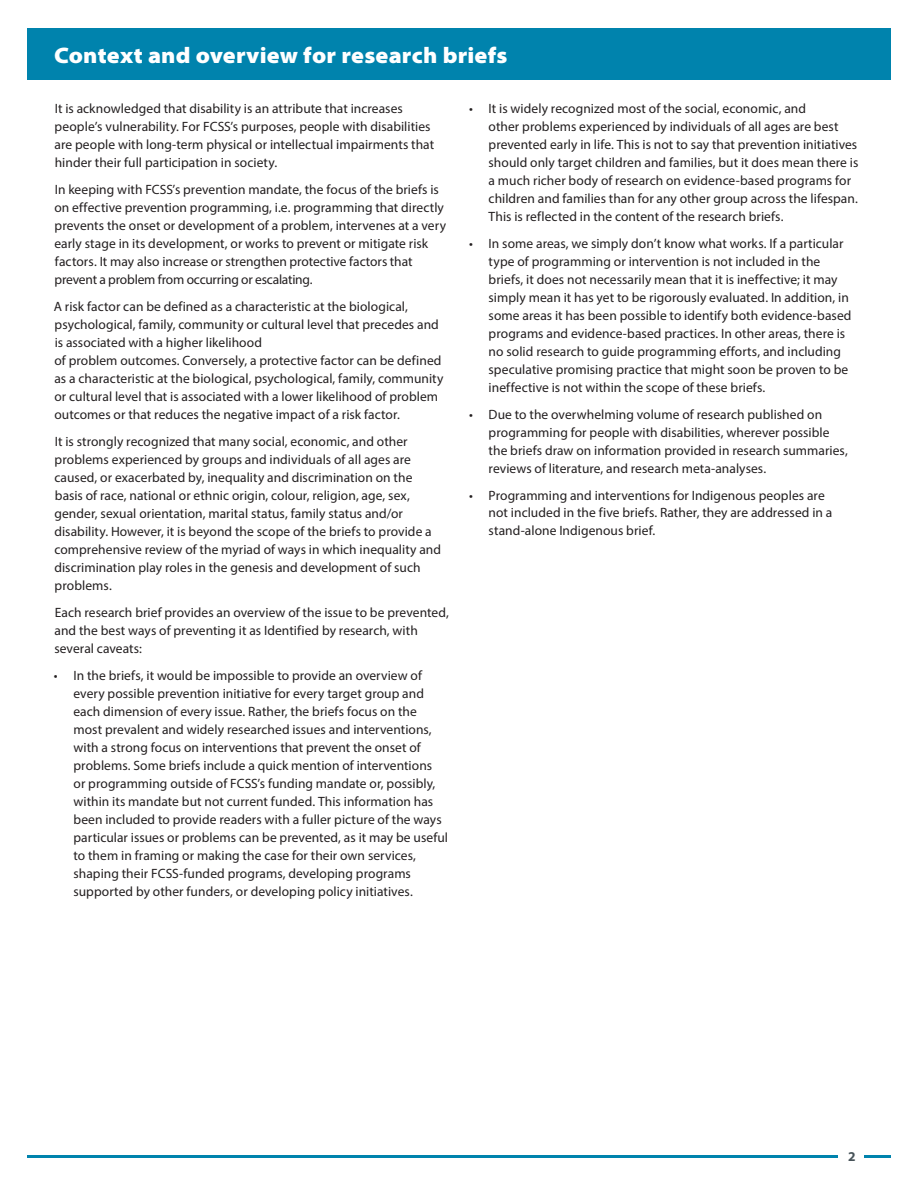
<style>
.page{position:relative;width:918px;height:1188px;background:#fff}
.page>*{position:absolute;margin:0;border:0;box-sizing:border-box;transform-origin:0 0}
.t1{font:900 semi-expanded 22.5px "Myriad Pro";letter-spacing:.01em;color:#fff}
.t2{font:13.5px/18px "Myriad Pro";letter-spacing:.005em;color:#231f20}
.t3{font:700 13.5px "Myriad Pro";color:#475359}
</style>
<div class="page">
<div style="left:27px;top:28px;width:864px;height:52px;background:#0083ad"></div>
<hr style="left:27px;top:1155px;width:864px;height:3px;background:#0083ad">
<div style="left:839px;top:1150px;width:25px;height:12px;background:#fff"></div>
<h1 class="t1" style="left:54px;top:40px;width:455px">Context and overview for research briefs</h1>
<p class="t2" style="left:54px;top:99px;width:381px">It is acknowledged that disability is an attribute that increases people’s vulnerability. For FCSS’s purposes, people with disabilities are people with long-term physical or intellectual impairments that hinder their full participation in society.</p>
<p class="t2" style="left:54px;top:180px;width:393px">In keeping with FCSS’s prevention mandate, the focus of the briefs is on effective prevention programming, i.e. programming that directly prevents the onset or development of a problem, intervenes at a very early stage in its development, or works to prevent or mitigate risk factors. It may also increase or strengthen protective factors that prevent a problem from occurring or escalating.</p>
<p class="t2" style="left:54px;top:297px;width:391px">A risk factor can be defined as a characteristic at the biological, psychological, family, community or cultural level that precedes and is associated with a higher likelihood<br>of problem outcomes. Conversely, a protective factor can be defined as a characteristic at the biological, psychological, family, community or cultural level that is associated with a lower likelihood of problem outcomes or that reduces the negative impact of a risk factor.</p>
<p class="t2" style="left:54px;top:432px;width:388px">It is strongly recognized that many social, economic, and other problems experienced by groups and individuals of all ages are caused, or exacerbated by, inequality and discrimination on the basis of race, national or ethnic origin, colour, religion, age, sex, gender, sexual orientation, marital status, family status and/or disability. However, it is beyond the scope of the briefs to provide a comprehensive review of the myriad of ways in which inequality and discrimination play roles in the genesis and development of such problems.</p>
<p class="t2" style="left:54px;top:603px;width:396px">Each research brief provides an overview of the issue to be prevented, and the best ways of preventing it as Identified by research, with several caveats:</p>
<p class="t2" style="left:74px;top:666px;width:376px;text-indent:-20px">• In the briefs, it would be impossible to provide an overview of every possible prevention initiative for every target group and each dimension of every issue. Rather, the briefs focus on the most prevalent and widely researched issues and interventions, with a strong focus on interventions that prevent the onset of problems. Some briefs include a quick mention of interventions<br>or programming outside of FCSS’s funding mandate or, possibly, within its mandate but not current funded. This information has been included to provide readers with a fuller picture of the ways particular issues or problems can be prevented, as it may be useful to them in framing or making the case for their own services, shaping their FCSS-funded programs, developing programs supported by other funders, or developing policy initiatives.</p>
<p class="t2" style="left:489px;top:99px;width:371px;text-indent:-20px">• It is widely recognized most of the social, economic, and<br>other problems experienced by individuals of all ages are best prevented early in life. This is not to say that prevention initiatives should only target children and families, but it does mean there is a much richer body of research on evidence-based programs for children and families than for any other group across the lifespan.<br>This is reflected in the content of the research briefs.</p>
<p class="t2" style="left:489px;top:234px;width:364px;text-indent:-20px">• In some areas, we simply don’t know what works. If a particular type of programming or intervention is not included in the briefs, it does not necessarily mean that it is ineffective; it may simply mean it has yet to be rigorously evaluated. In addition, in some areas it has been possible to identify both evidence-based programs and evidence-based practices. In other areas, there is no solid research to guide programming efforts, and including speculative promising practice that might soon be proven to be ineffective is not within the scope of these briefs.</p>
<p class="t2" style="left:489px;top:405px;width:361px;text-indent:-20px">• Due to the overwhelming volume of research published on programming for people with disabilities, wherever possible the briefs draw on information provided in research summaries, reviews of literature, and research meta-analyses.</p>
<p class="t2" style="left:489px;top:486px;width:345px;text-indent:-20px">• Programming and interventions for Indigenous peoples are not included in the five briefs. Rather, they are addressed in a stand-alone Indigenous brief.</p>
<p class="t3" style="left:848px;top:1148px;width:9px">2</p>
</div>
